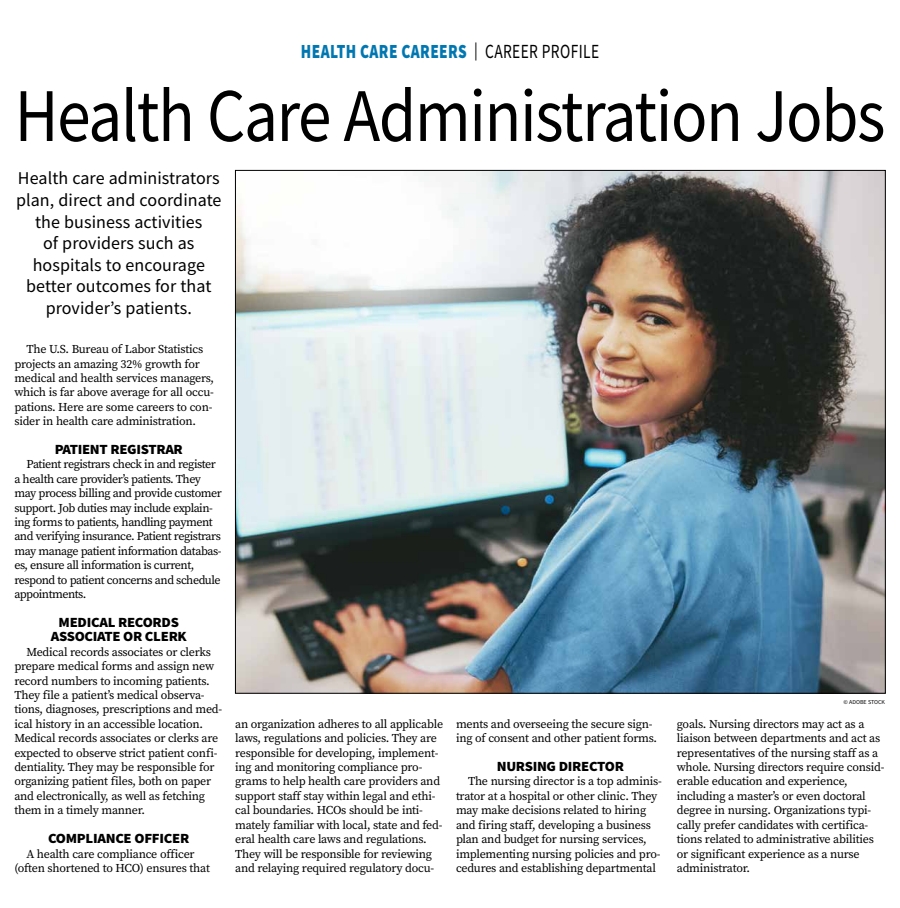
<style>
.page{position:relative;width:900px;height:908px;background:#fff}
.page>*{position:absolute;margin:0;border:0;box-sizing:border-box;transform-origin:0 0}
.t1{font:75.8px "Source Sans Pro";letter-spacing:-.02em;color:#000;scale:.89 1}
.t2{font:900 20px "Source Sans Pro";letter-spacing:.025em;color:#0077b1;scale:.77 1}
.t3{font:18px/21.6px "Source Sans Pro";letter-spacing:.005em;color:#000;text-align:center}
.t4{font:900 14px/14.4px "Source Sans Pro";letter-spacing:-.02em;color:#000;text-align:center;scale:1.05 1}
.t5{font:12px/14.4px "Source Serif Pro";letter-spacing:-.02em;color:#000}
.t6{font:12px/14.4px "Source Serif Pro";letter-spacing:-.04em;color:#000}
.t7{font:6px "Source Sans Pro";color:#000}
.s1{font-weight:400;font-size:18px;color:#000}
.s2{font-weight:400;color:#000}
</style>
<div class="page">
<img style="left:237px;top:172px;width:647px;height:519px">
<h2 class="t2" style="left:301px;top:38px;width:389px">HEALTH CARE CAREERS <span class="s1">|</span> <span class="s2">CAREER PROFILE</span></h2>
<h1 class="t1" style="left:15px;top:67px;width:980px">Health Care Administration Jobs</h1>
<h3 class="t3" style="left:16px;top:167px;width:207px">Health care administrators plan, direct and coordinate the business activities<br>of providers such as hospitals to encourage better outcomes for that provider’s patients.</h3>
<p class="t5" style="left:14px;top:342px;width:201px;text-indent:12px">The U.S. Bureau of Labor Statistics projects an amazing 32% growth for medical and health services managers, which is far above average for all occu&shy;pations. Here are some careers to con&shy;sider in health care administration.</p>
<p class="t4" style="left:55px;top:442px;width:124px">PATIENT REGISTRAR</p>
<p class="t6" style="left:14px;top:457px;width:209px;text-indent:12px">Patient registrars check in and register a health care provider’s patients. They may process billing and provide customer support. Job duties may include explain&shy;ing forms to patients, handling payment and verifying insurance. Patient registrars may manage patient information databas&shy;es, ensure all information is current, respond to patient concerns and schedule appointments.</p>
<p class="t4" style="left:51px;top:614px;width:131px">MEDICAL RECORDS<br>ASSOCIATE OR CLERK</p>
<p class="t5" style="left:14px;top:644px;width:209px;text-indent:12px">Medical records associates or clerks prepare medical forms and assign new record numbers to incoming patients.<br>They file a patient’s medical observa&shy;tions, diagnoses, prescriptions and med&shy;ical history in an accessible location.<br>Medical records associates or clerks are expected to observe strict patient confi&shy;dentiality. They may be responsible for organizing patient files, both on paper and electronically, as well as fetching them in a timely manner.</p>
<p class="t4" style="left:48px;top:830px;width:136px">COMPLIANCE OFFICER</p>
<p class="t5" style="left:14px;top:846px;width:197px;text-align:center">A health care compliance officer (often shortened to HCO) ensures that</p>
<p class="t5" style="left:235px;top:716px;width:209px">an organization adheres to all applicable laws, regulations and policies. They are responsible for developing, implement&shy;ing and monitoring compliance pro&shy;grams to help health care providers and support staff stay within legal and ethi&shy;cal boundaries. HCOs should be inti&shy;mately familiar with local, state and fed&shy;eral health care laws and regulations.<br>They will be responsible for reviewing and relaying required regulatory docu-</p>
<p class="t5" style="left:456px;top:716px;width:203px">ments and overseeing the secure sign&shy;ing of consent and other patient forms.</p>
<p class="t4" style="left:497px;top:758px;width:123px">NURSING DIRECTOR</p>
<p class="t5" style="left:456px;top:774px;width:207px;text-indent:12px">The nursing director is a top adminis&shy;trator at a hospital or other clinic. They may make decisions related to hiring and firing staff, developing a business plan and budget for nursing services, implementing nursing policies and pro&shy;cedures and establishing departmental</p>
<p class="t7" style="left:844px;top:698px;width:43px">© ADOBE STOCK</p>
<p class="t5" style="left:677px;top:716px;width:209px">goals. Nursing directors may act as a liaison between departments and act as representatives of the nursing staff as a whole. Nursing directors require consid&shy;erable education and experience, including a master’s or even doctoral degree in nursing. Organizations typi&shy;cally prefer candidates with certifica&shy;tions related to administrative abilities or significant experience as a nurse administrator.</p>
</div>
